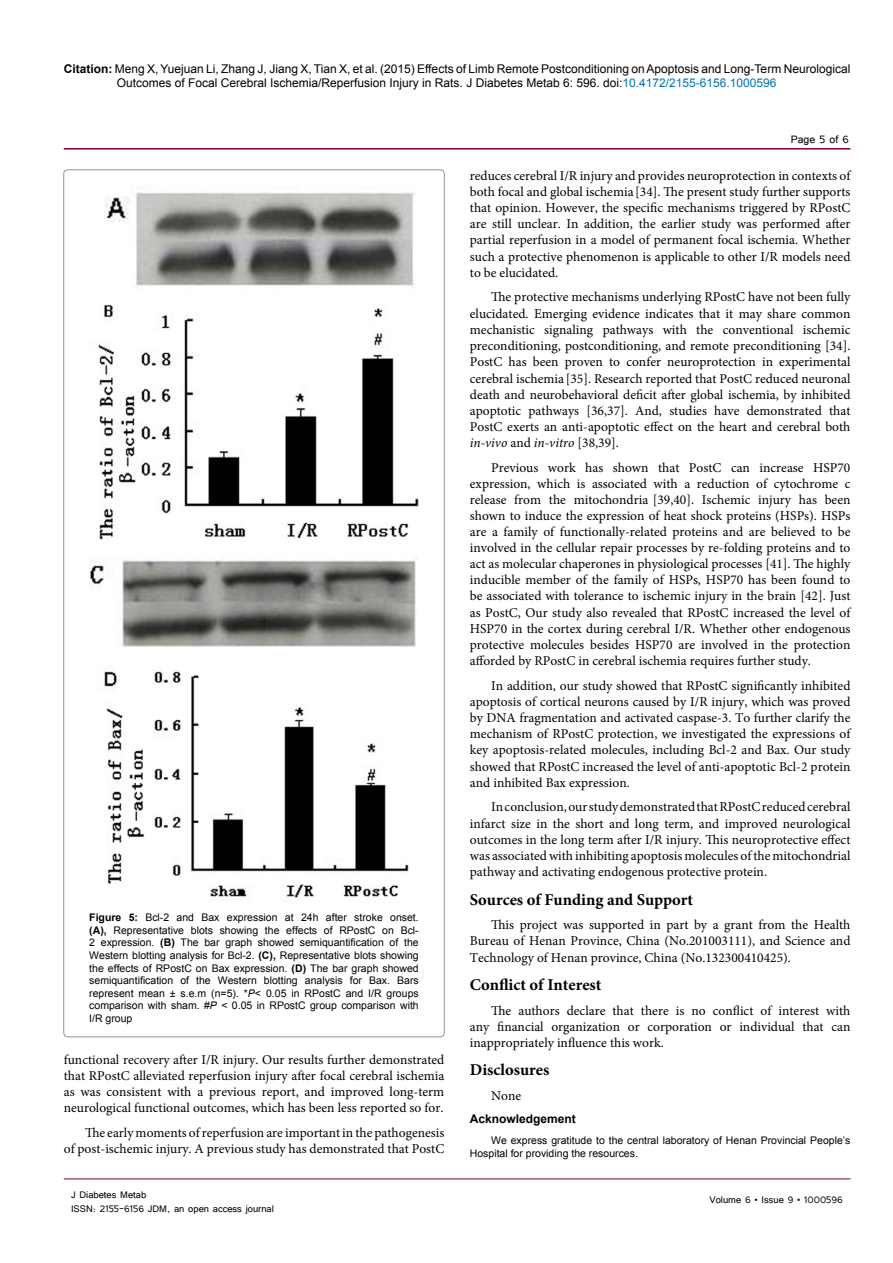
<style>
.page{position:relative;width:893px;height:1263px;background:#fff}
.page>*{position:absolute;margin:0;border:0;box-sizing:border-box;transform-origin:0 0}
.t1{font:700 16.5px "Minion Pro";color:#000}
.t2{font:13.5px/16.2px "Minion Pro";color:#000;text-align:justify}
.t3{font:13.5px "Tunga";color:#000}
.t4{font:12px/14.4px "Arial";color:#000}
.t5{font:12px/14.4px "Tunga";color:#000}
.t6{font:700 12px "Arial";color:#000}
.t7{font:10.5px/12.6px "Arial";color:#000}
.s1{font-weight:700}
.s2{color:#0072bc}
.s3{font-style:italic}
</style>
<div class="page">
<hr style="left:64px;top:148px;width:786px;height:2px;background:#7a031b">
<hr style="left:64px;top:1179px;width:786px;height:1px;background:#7a031b">
<img style="left:105px;top:192px;width:311px;height:96px">
<img style="left:98px;top:304px;width:321px;height:236px">
<img style="left:89px;top:559px;width:327px;height:87px">
<img style="left:104px;top:671px;width:305px;height:227px">
<p class="t4" style="left:117px;top:61px;width:735px;text-indent:-53px"><span class="s1">Citation:</span> Meng X, Yuejuan Li, Zhang J, Jiang X, Tian X, et al. (2015) Effects of Limb Remote Postconditioning on Apoptosis and Long-Term Neurological<br>Outcomes of Focal Cerebral Ischemia/Reperfusion Injury in Rats. J Diabetes Metab 6: 596. doi:<span class="s2">10.4172/2155-6156.1000596</span></p>
<p class="t7" style="left:89px;top:911px;width:331px;text-align:justify"><span class="s1">Figure 5:</span> Bcl-2 and Bax expression at 24h after stroke onset. <span class="s1">(A),</span> Representative blots showing the effects of RPostC on Bcl-2 expression. <span class="s1">(B)</span> The bar graph showed semiquantification of the Western blotting analysis for Bcl-2. <span class="s1">(C),</span> Representative blots showing the effects of RPostC on Bax expression. <span class="s1">(D)</span> The bar graph showed semiquantification of the Western blotting analysis for Bax. Bars represent mean ± s.e.m (n=5). *<span class="s3">P</span>&lt; 0.05 in RPostC and I/R groups comparison with sham. #<span class="s3">P</span> &lt; 0.05 in RPostC group comparison with I/R group</p>
<p class="t2" style="left:64px;top:1051px;width:382px">functional recovery after I/R injury. Our results further demonstrated that RPostC alleviated reperfusion injury after focal cerebral ischemia as was consistent with a previous report, and improved long-term neurological functional outcomes, which has been less reported so for.</p>
<p class="t2" style="left:64px;top:1125px;width:382px;text-align:right">The early moments of reperfusion are important in the pathogenesis<br>of post-ischemic injury. A previous study has demonstrated that PostC</p>
<p class="t5" style="left:71px;top:1186px;width:204px">J Diabetes Metab<br>ISSN: 2155-6156 JDM, an open access journal</p>
<p class="t3" style="left:791px;top:131px;width:60px">Page 5 of 6</p>
<p class="t2" style="left:470px;top:167px;width:382px">reduces cerebral I/R injury and provides neuroprotection in contexts of both focal and global ischemia [34]. The present study further supports that opinion. However, the specific mechanisms triggered by RPostC are still unclear. In addition, the earlier study was performed after partial reperfusion in a model of permanent focal ischemia. Whether such a protective phenomenon is applicable to other I/R models need to be elucidated.</p>
<p class="t2" style="left:470px;top:289px;width:382px;text-indent:21px">The protective mechanisms underlying RPostC have not been fully elucidated. Emerging evidence indicates that it may share common mechanistic signaling pathways with the conventional ischemic preconditioning, postconditioning, and remote preconditioning [34].<br>PostC has been proven to confer neuroprotection in experimental cerebral ischemia [35]. Research reported that PostC reduced neuronal death and neurobehavioral deficit after global ischemia, by inhibited apoptotic pathways [36,37]. And, studies have demonstrated that PostC exerts an anti-apoptotic effect on the heart and cerebral both <span class="s3">in-vivo</span> and <span class="s3">in-vitro</span> [38,39].</p>
<p class="t2" style="left:470px;top:460px;width:382px;text-indent:21px">Previous work has shown that PostC can increase HSP70 expression, which is associated with a reduction of cytochrome c release from the mitochondria [39,40]. Ischemic injury has been shown to induce the expression of heat shock proteins (HSPs). HSPs are a family of functionally-related proteins and are believed to be involved in the cellular repair processes by re-folding proteins and to act as molecular chaperones in physiological processes [41]. The highly inducible member of the family of HSPs, HSP70 has been found to be associated with tolerance to ischemic injury in the brain [42]. Just as PostC, Our study also revealed that RPostC increased the level of HSP70 in the cortex during cerebral I/R. Whether other endogenous protective molecules besides HSP70 are involved in the protection afforded by RPostC in cerebral ischemia requires further study.</p>
<p class="t2" style="left:470px;top:677px;width:382px;text-indent:21px">In addition, our study showed that RPostC significantly inhibited apoptosis of cortical neurons caused by I/R injury, which was proved by DNA fragmentation and activated caspase-3. To further clarify the mechanism of RPostC protection, we investigated the expressions of key apoptosis-related molecules, including Bcl-2 and Bax. Our study showed that RPostC increased the level of anti-apoptotic Bcl-2 protein and inhibited Bax expression.</p>
<p class="t2" style="left:470px;top:799px;width:382px;text-indent:21px">In conclusion, our study demonstrated that RPostC reduced cerebral infarct size in the short and long term, and improved neurological outcomes in the long term after I/R injury. This neuroprotective effect was associated with inhibiting apoptosis molecules of the mitochondrial pathway and activating endogenous protective protein.</p>
<p class="t1" style="left:470px;top:888px;width:225px">Sources of Funding and Support</p>
<p class="t2" style="left:470px;top:917px;width:382px;text-indent:21px">This project was supported in part by a grant from the Health Bureau of Henan Province, China (No.201003111), and Science and Technology of Henan province, China (No.132300410425).</p>
<p class="t1" style="left:470px;top:973px;width:133px">Conflict of Interest</p>
<p class="t2" style="left:470px;top:1002px;width:382px;text-indent:21px">The authors declare that there is no conflict of interest with any financial organization or corporation or individual that can inappropriately influence this work.</p>
<p class="t1" style="left:470px;top:1058px;width:81px">Disclosures</p>
<p class="t2" style="left:491px;top:1088px;width:32px">None</p>
<p class="t6" style="left:470px;top:1111px;width:108px">Acknowledgement</p>
<p class="t7" style="left:470px;top:1134px;width:382px;text-indent:21px">We express gratitude to the central laboratory of Henan Provincial People’s<br>Hospital for providing the resources.</p>
<p class="t5" style="left:709px;top:1191px;width:135px">Volume 6 • Issue 9 • 1000596</p>
</div>
